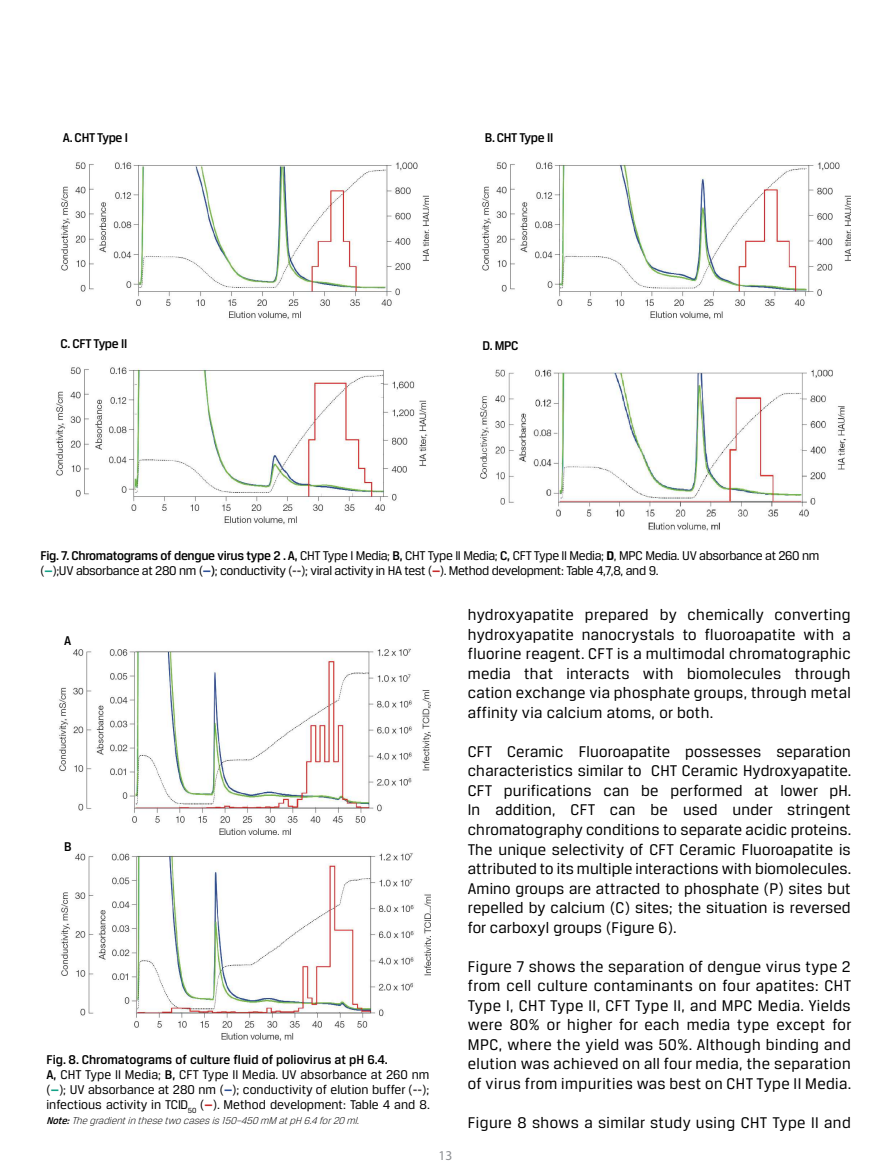
<style>
.page{position:relative;width:891px;height:1175px;background:#fff}
.page>*{position:absolute;margin:0;border:0;box-sizing:border-box;transform-origin:0 0}
.t1{font:16.5px/19.5px "Breuer Text";letter-spacing:.02em;color:#000;text-align:justify}
.t2{font:13.5px/15px "Breuer Text";color:#000}
.t3{font:13.5px/15px "Breuer Text";letter-spacing:-.025em;color:#000}
.t4{font:500 13.5px "Breuer Text";letter-spacing:-.025em;color:#000}
.t5{font:13.5px "Myriad Pro";color:#8c8e92}
.t6{font:italic 300 10.5px "Breuer Text";color:#000}
.s1{font-weight:500}
.s2{font-weight:700}
.s3{font-weight:700;color:#14a287}
.s4{font-weight:700;color:#2d4f96}
.s5{font-weight:700;color:#524d51}
.s6{font-weight:700;color:#c62b2b}
</style>
<div class="page">
<img style="left:480px;top:369px;width:366px;height:162px">
<img style="left:481px;top:162px;width:370px;height:158px">
<img style="left:60px;top:162px;width:369px;height:158px">
<img style="left:61px;top:853px;width:369px;height:187px">
<img style="left:59px;top:648px;width:371px;height:186px">
<img style="left:55px;top:367px;width:373px;height:158px">
<p class="t4" style="left:63px;top:133px;width:67px">A. CHT Type I</p>
<p class="t4" style="left:485px;top:133px;width:70px">B. CHT Type II</p>
<p class="t4" style="left:61px;top:339px;width:68px">C. CFT Type II</p>
<p class="t4" style="left:483px;top:341px;width:38px">D. MPC</p>
<p class="t3" style="left:41px;top:549px;width:780px"><span class="s1">Fig. 7. Chromatograms of dengue virus type 2 . A,</span> CHT Type I Media; <span class="s1">B,</span> CHT Type II Media; <span class="s1">C,</span> CFT Type II Media; <span class="s2">D</span>, MPC Media. UV absorbance at 260 nm (<span class="s3">—</span>);UV absorbance at 280 nm (<span class="s4">—</span><span class="s1">)</span>; conductivity (<span class="s5">--</span>); viral activity in HA test (<span class="s6">—</span>). Method development: Table 4,7,8, and 9.</p>
<p class="t4" style="left:64px;top:636px;width:9px">A</p>
<p class="t4" style="left:64px;top:841px;width:9px">B</p>
<p class="t2" style="left:46px;top:1053px;width:385px"><span class="s1">Fig. 8. Chromatograms of culture fluid of poliovirus at pH 6.4.<br>A,</span> CHT Type II Media; <span class="s1">B,</span> CFT Type II Media. UV absorbance at 260 nm (<span class="s3">—</span>); UV absorbance at 280 nm (<span class="s4">—</span>); conductivity of elution buffer (<span class="s5">--</span>); infectious activity in TCID<sub>50</sub> (<span class="s6">—</span>). Method development: Table 4 and 8.</p>
<p class="t6" style="left:46px;top:1117px;width:316px"><span class="s1">Note:</span>The gradientin these two cases is 150–450 mM atpH 6.4 for20 ml.</p>
<p class="t5" style="left:439px;top:1147px;width:15px">13</p>
<p class="t1" style="left:468px;top:607px;width:384px">hydroxyapatite prepared by chemically converting hydroxyapatite nanocrystals to fluoroapatite with a fluorine reagent. CFT is a multimodal chromatographic media that interacts with biomolecules through cation exchange via phosphate groups, through metal affinity via calcium atoms, or both.</p>
<p class="t1" style="left:468px;top:743px;width:385px">CFT Ceramic Fluoroapatite possesses separation characteristics similar to CHT Ceramic Hydroxyapatite.<br>CFT purifications can be performed at lower pH.<br>In addition, CFT can be used under stringent chromatography conditions to separate acidic proteins.<br>The unique selectivity of CFT Ceramic Fluoroapatite is attributed to its multiple interactions with biomolecules.<br>Amino groups are attracted to phosphate (P) sites but repelled by calcium (C) sites; the situation is reversed for carboxyl groups (Figure 6).</p>
<p class="t1" style="left:468px;top:958px;width:385px">Figure 7 shows the separation of dengue virus type 2 from cell culture contaminants on four apatites: CHT Type I, CHT Type II, CFT Type II, and MPC Media. Yields were 80% or higher for each media type except for MPC, where the yield was 50%. Although binding and elution was achieved on all four media, the separation of virus from impurities was best on CHT Type II Media.</p>
<p class="t1" style="left:468px;top:1114px;width:384px">Figure 8 shows a similar study using CHT Type II and</p>
</div>
